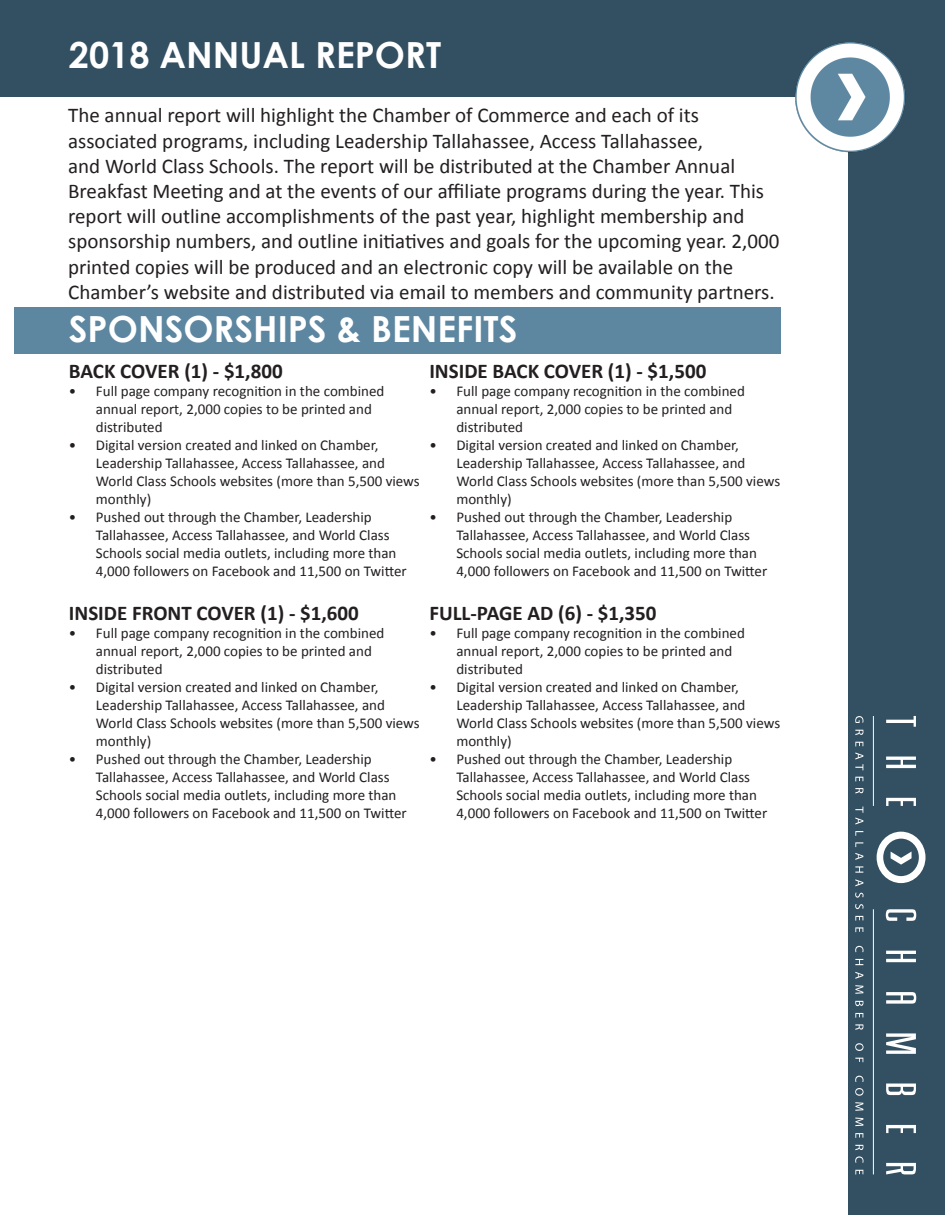
<style>
.page{position:relative;width:945px;height:1215px;background:#fff}
.page>*{position:absolute;margin:0;border:0;box-sizing:border-box;transform-origin:0 0}
.t1{font:700 36px "Century Gothic";color:#fff}
.t2{font:21px/25.2px "Calibri";color:#231f20}
.t3{font:700 21px "Calibri";color:#231f20}
.t4{font:15px/18px "Calibri";color:#231f20}
</style>
<div class="page">
<div style="left:0;top:1px;width:945px;height:96px;background:#335062"></div>
<div style="left:849px;top:1px;width:96px;height:1213px;background:#335062"></div>
<svg style="left:886px;top:716px;width:30px;height:11px"></svg>
<svg style="left:886px;top:757px;width:30px;height:11px"></svg>
<svg style="left:886px;top:798px;width:30px;height:8px"></svg>
<svg style="left:886px;top:909px;width:30px;height:12px"></svg>
<svg style="left:886px;top:951px;width:30px;height:11px"></svg>
<svg style="left:886px;top:992px;width:30px;height:12px"></svg>
<svg style="left:886px;top:1033px;width:30px;height:21px"></svg>
<svg style="left:886px;top:1084px;width:30px;height:11px"></svg>
<svg style="left:886px;top:1125px;width:30px;height:8px"></svg>
<svg style="left:886px;top:1163px;width:30px;height:11px"></svg>
<hr style="left:873px;top:716px;width:1px;height:90px;background:#fff">
<hr style="left:873px;top:909px;width:1px;height:265px;background:#fff">
<svg style="left:877px;top:832px;width:49px;height:51px"></svg>
<svg style="left:855px;top:716px;width:8px;height:7px"></svg>
<svg style="left:855px;top:730px;width:8px;height:5px"></svg>
<svg style="left:855px;top:742px;width:8px;height:4px"></svg>
<svg style="left:855px;top:752px;width:8px;height:18px"></svg>
<svg style="left:855px;top:777px;width:8px;height:4px"></svg>
<svg style="left:855px;top:788px;width:8px;height:6px"></svg>
<svg style="left:855px;top:807px;width:8px;height:18px"></svg>
<svg style="left:855px;top:831px;width:8px;height:5px"></svg>
<svg style="left:855px;top:842px;width:8px;height:5px"></svg>
<svg style="left:855px;top:853px;width:8px;height:7px"></svg>
<svg style="left:855px;top:866px;width:8px;height:7px"></svg>
<svg style="left:855px;top:879px;width:8px;height:7px"></svg>
<svg style="left:855px;top:893px;width:9px;height:5px"></svg>
<svg style="left:855px;top:904px;width:9px;height:5px"></svg>
<svg style="left:855px;top:916px;width:8px;height:5px"></svg>
<svg style="left:855px;top:927px;width:8px;height:5px"></svg>
<svg style="left:855px;top:946px;width:9px;height:6px"></svg>
<svg style="left:855px;top:959px;width:8px;height:6px"></svg>
<svg style="left:855px;top:972px;width:8px;height:7px"></svg>
<svg style="left:855px;top:985px;width:8px;height:9px"></svg>
<svg style="left:855px;top:1001px;width:8px;height:5px"></svg>
<svg style="left:855px;top:1013px;width:8px;height:5px"></svg>
<svg style="left:855px;top:1024px;width:8px;height:6px"></svg>
<svg style="left:855px;top:1043px;width:9px;height:8px"></svg>
<svg style="left:855px;top:1058px;width:8px;height:4px"></svg>
<svg style="left:855px;top:1076px;width:9px;height:6px"></svg>
<svg style="left:855px;top:1088px;width:9px;height:8px"></svg>
<svg style="left:855px;top:1102px;width:8px;height:9px"></svg>
<svg style="left:855px;top:1118px;width:8px;height:8px"></svg>
<svg style="left:855px;top:1133px;width:8px;height:5px"></svg>
<svg style="left:855px;top:1145px;width:8px;height:5px"></svg>
<svg style="left:855px;top:1156px;width:9px;height:7px"></svg>
<svg style="left:855px;top:1170px;width:8px;height:4px"></svg>
<img style="left:795px;top:42px;width:110px;height:110px">
<div style="left:14px;top:307px;width:767px;height:47px;background:#5d87a1"></div>
<p class="t1" style="left:69px;top:27px;width:374px">2018 ANNUAL REPORT</p>
<p class="t2" style="left:68px;top:103px;width:713px">The annual report will highlight the Chamber of Commerce and each of its associated programs, including Leadership Tallahassee, Access Tallahassee,<br>and World Class Schools. The report will be distributed at the Chamber Annual Breakfast Meeting and at the events of our affiliate programs during the year. This report will outline accomplishments of the past year, highlight membership and sponsorship numbers, and outline initiatives and goals for the upcoming year. 2,000 printed copies will be produced and an electronic copy will be available on the Chamber’s website and distributed via email to members and community partners.</p>
<p class="t1" style="left:69px;top:302px;width:450px">SPONSORSHIPS &amp; BENEFITS</p>
<p class="t3" style="left:69px;top:358px;width:215px">BACK COVER (1) - $1,800</p>
<p class="t4" style="left:96px;top:382px;width:290px;text-indent:-27px">• Full page company recognition in the combined annual report, 2,000 copies to be printed and distributed</p>
<p class="t4" style="left:96px;top:436px;width:325px;text-indent:-27px">• Digital version created and linked on Chamber, Leadership Tallahassee, Access Tallahassee, and World Class Schools websites (more than 5,500 views monthly)</p>
<p class="t4" style="left:96px;top:508px;width:312px;text-indent:-27px">• Pushed out through the Chamber, Leadership Tallahassee, Access Tallahassee, and World Class Schools social media outlets, including more than 4,000 followers on Facebook and 11,500 on Twitter</p>
<p class="t3" style="left:69px;top:599px;width:291px">INSIDE FRONT COVER (1) - $1,600</p>
<p class="t4" style="left:96px;top:624px;width:290px;text-indent:-27px">• Full page company recognition in the combined annual report, 2,000 copies to be printed and distributed</p>
<p class="t4" style="left:96px;top:678px;width:325px;text-indent:-27px">• Digital version created and linked on Chamber, Leadership Tallahassee, Access Tallahassee, and World Class Schools websites (more than 5,500 views monthly)</p>
<p class="t4" style="left:96px;top:750px;width:312px;text-indent:-27px">• Pushed out through the Chamber, Leadership Tallahassee, Access Tallahassee, and World Class Schools social media outlets, including more than 4,000 followers on Facebook and 11,500 on Twitter</p>
<p class="t3" style="left:429px;top:358px;width:278px">INSIDE BACK COVER (1) - $1,500</p>
<p class="t4" style="left:456px;top:382px;width:290px;text-indent:-27px">• Full page company recognition in the combined annual report, 2,000 copies to be printed and distributed</p>
<p class="t4" style="left:456px;top:436px;width:325px;text-indent:-27px">• Digital version created and linked on Chamber, Leadership Tallahassee, Access Tallahassee, and World Class Schools websites (more than 5,500 views monthly)</p>
<p class="t4" style="left:456px;top:508px;width:312px;text-indent:-27px">• Pushed out through the Chamber, Leadership Tallahassee, Access Tallahassee, and World Class Schools social media outlets, including more than 4,000 followers on Facebook and 11,500 on Twitter</p>
<p class="t3" style="left:429px;top:599px;width:229px">FULL-PAGE AD (6) - $1,350</p>
<p class="t4" style="left:456px;top:624px;width:290px;text-indent:-27px">• Full page company recognition in the combined annual report, 2,000 copies to be printed and distributed</p>
<p class="t4" style="left:456px;top:678px;width:325px;text-indent:-27px">• Digital version created and linked on Chamber, Leadership Tallahassee, Access Tallahassee, and World Class Schools websites (more than 5,500 views monthly)</p>
<p class="t4" style="left:456px;top:750px;width:312px;text-indent:-27px">• Pushed out through the Chamber, Leadership Tallahassee, Access Tallahassee, and World Class Schools social media outlets, including more than 4,000 followers on Facebook and 11,500 on Twitter</p>
</div>
